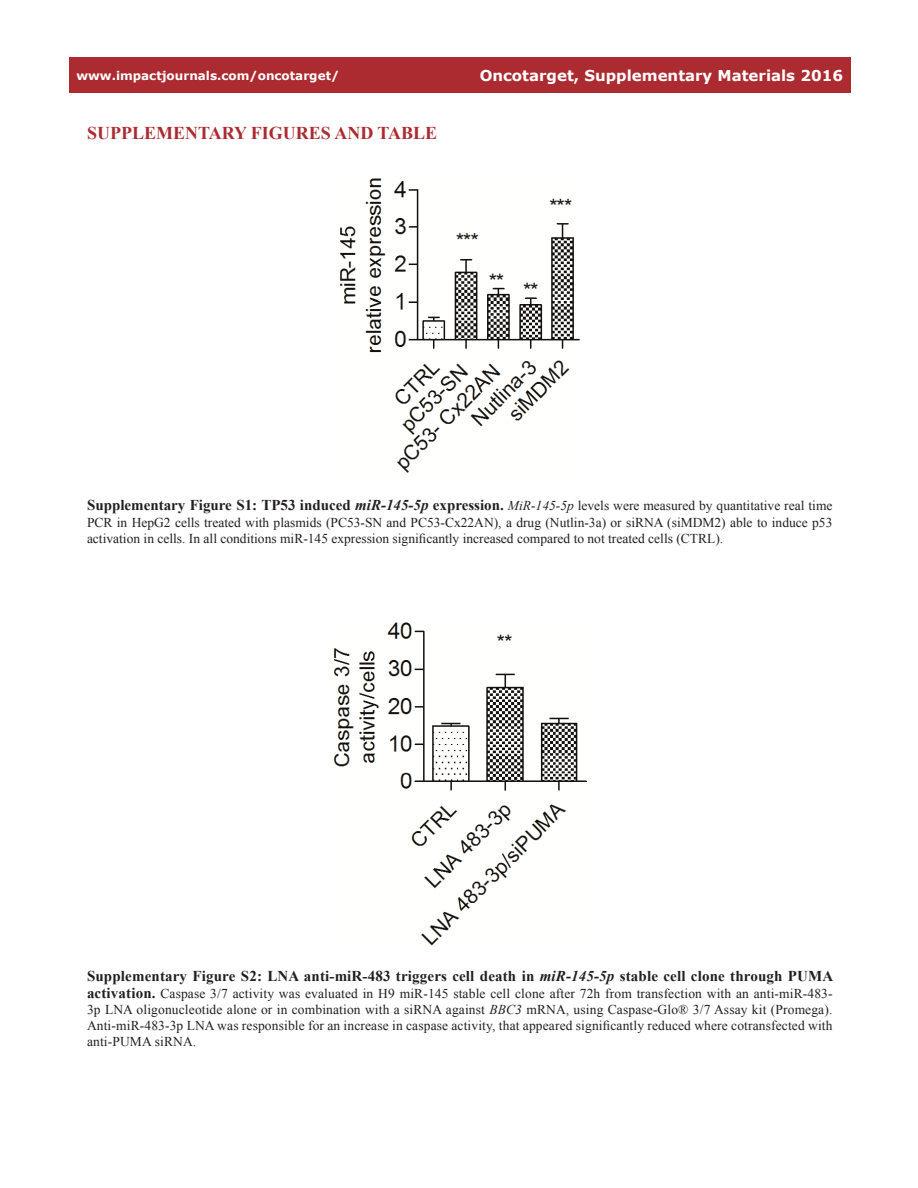
<style>
.page{position:relative;width:918px;height:1188px;background:#fff}
.page>*{position:absolute;margin:0;border:0;box-sizing:border-box;transform-origin:0 0}
.Heading{font:700 18px "Times New Roman";color:#ac2b31}
.t1{font:700 15px "Times New Roman";letter-spacing:.01em;color:#231f20}
.t2{font:700 15px "Verdana";color:#fff}
.t3{font:13.5px/16.2px "Times New Roman";color:#231f20}
.t4{font:700 12px "Verdana";color:#fff}
.s1{font-style:italic}
.s2{font-weight:400;font-style:italic;font-size:13.5px}
.s3{font-weight:400;font-size:13.5px}
.s4{font-weight:700;font-size:15px}
</style>
<div class="page">
<div style="left:69px;top:57px;width:781px;height:36px;background:#ac2b31"></div>
<img style="left:339px;top:178px;width:241px;height:295px">
<img style="left:333px;top:622px;width:254px;height:324px">
<p class="t4" style="left:76px;top:67px;width:264px">www.impactjournals.com/oncotarget/</p>
<p class="t2" style="left:480px;top:66px;width:365px">Oncotarget, Supplementary Materials 2016</p>
<p class="Heading" style="left:87px;top:120px;width:352px">SUPPLEMENTARY FIGURES AND TABLE</p>
<p class="t1" style="left:87px;top:495px;width:747px">Supplementary Figure S1: TP53 induced <span class="s1">miR-145-5p</span> expression. <span class="s2">MiR-145-5p</span> <span class="s3">levels were measured by quantitative real time</span></p>
<p class="t3" style="left:87px;top:514px;width:747px">PCR in HepG2 cells treated with plasmids (PC53-SN and PC53-Cx22AN), a drug (Nutlin-3a) or siRNA (siMDM2) able to induce p53 activation in cells. In all conditions miR-145 expression significantly increased compared to not treated cells (CTRL).</p>
<p class="t1" style="left:87px;top:966px;width:748px">Supplementary Figure S2: LNA anti-miR-483 triggers cell death in <span class="s1">miR-145-5p</span> stable cell clone through PUMA</p>
<p class="t3" style="left:87px;top:985px;width:747px;text-align:justify"><span class="s4">activation.</span> Caspase 3/7 activity was evaluated in H9 miR-145 stable cell clone after 72h from transfection with an anti-miR-483- 3p LNA oligonucleotide alone or in combination with a siRNA against <span class="s1">BBC3</span> mRNA, using Caspase-Glo® 3/7 Assay kit (Promega).<br>Anti-miR-483-3p LNA was responsible for an increase in caspase activity, that appeared significantly reduced where cotransfected with anti-PUMA siRNA.</p>
</div>
